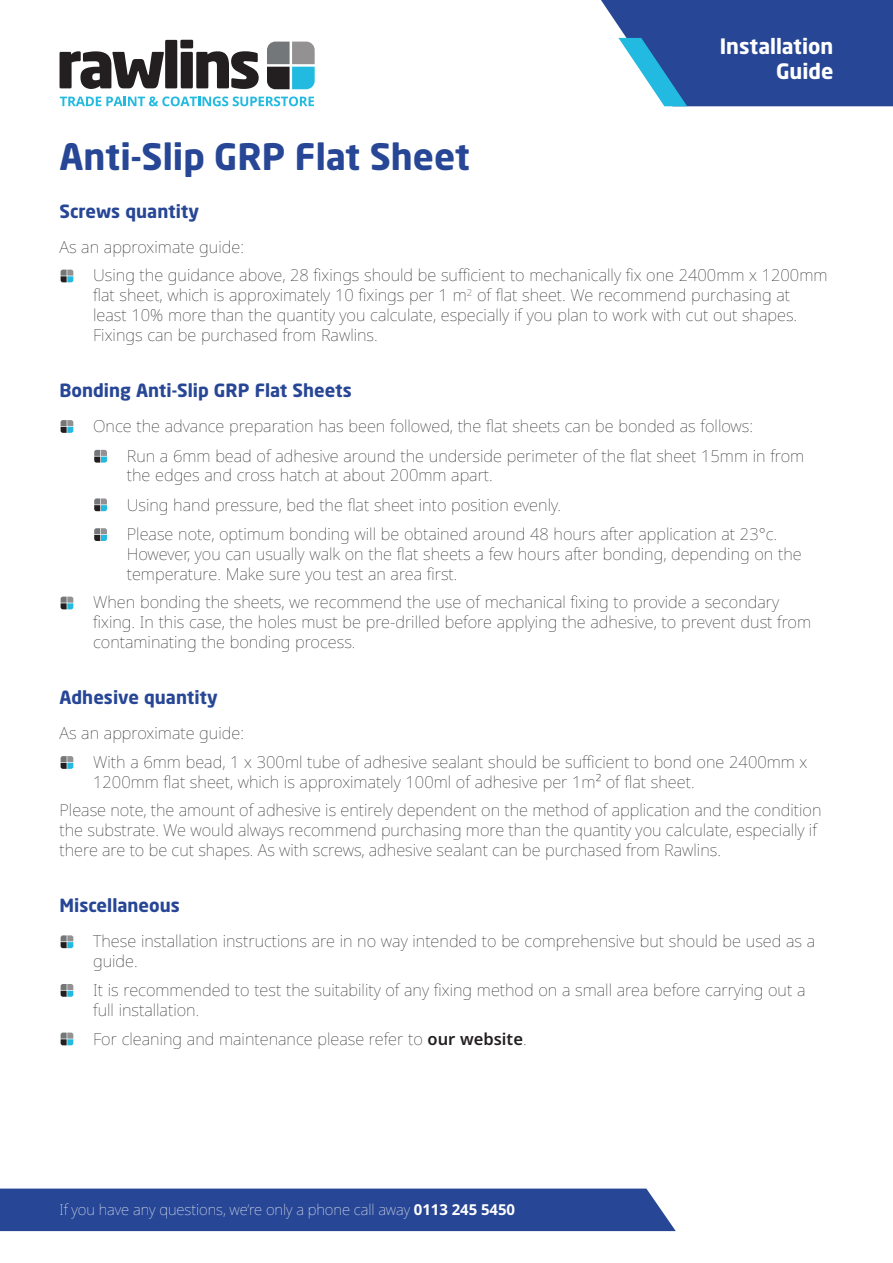
<style>
.page{position:relative;width:893px;height:1263px;background:#fff}
.page>*{position:absolute;margin:0;border:0;box-sizing:border-box;transform-origin:0 0}
.t1{font:700 36px "Neo Sans W1 G";color:#274695}
.t2{font:700 21px/25.2px "Neo Sans W1 G";color:#fff;text-align:right}
.t3{font:700 18px "Neo Sans W1 G";color:#274695}
.t4{font:100 16.5px/19.8px "Noto Sans";color:#231f20}
.t5{font:100 15px "Noto Sans";letter-spacing:-.005em;color:#fff}
.s1{font-weight:600}
.s2{font-weight:700}
</style>
<div class="page">
<div style="left:0;top:1188px;width:676px;height:43px;background:#274695"></div>
<svg style="left:601px;top:0;width:292px;height:106px;background:#3d5fa3"></svg>
<svg style="left:60px;top:96px;width:254px;height:10px"></svg>
<svg style="left:60px;top:51px;width:104px;height:38px"></svg>
<div style="left:165px;top:40px;width:12px;height:48px;background:#231f20"></div>
<svg style="left:180px;top:40px;width:79px;height:49px"></svg>
<svg style="left:267px;top:42px;width:48px;height:47px;background:#698a93"></svg>
<svg style="left:61px;top:270px;width:12px;height:12px"></svg>
<svg style="left:61px;top:756px;width:12px;height:13px"></svg>
<svg style="left:61px;top:420px;width:12px;height:13px"></svg>
<svg style="left:94px;top:450px;width:13px;height:13px"></svg>
<svg style="left:94px;top:498px;width:13px;height:13px"></svg>
<svg style="left:94px;top:528px;width:13px;height:13px"></svg>
<svg style="left:61px;top:597px;width:12px;height:12px"></svg>
<svg style="left:61px;top:935px;width:12px;height:13px"></svg>
<svg style="left:61px;top:984px;width:12px;height:13px"></svg>
<svg style="left:61px;top:1032px;width:12px;height:13px"></svg>
<p class="t2" style="left:720px;top:33px;width:115px">Installation<br>Guide</p>
<h1 class="t1" style="left:60px;top:134px;width:412px">Anti-Slip GRP Flat Sheet</h1>
<p class="t3" style="left:60px;top:200px;width:141px">Screws quantity</p>
<p class="t4" style="left:93px;top:233px;width:736px;line-height:28.8px;text-indent:-34px">As an approximate guide:<br>Using the guidance above, 28 fixings should be sufficient to mechanically fix one 2400mm x 1200mm</p>
<p class="t4" style="left:93px;top:286px;width:706px">flat sheet, which is approximately 10 fixings per 1 m<sup>2</sup> of flat sheet. We recommend purchasing at least 10% more than the quantity you calculate, especially if you plan to work with cut out shapes.<br>Fixings can be purchased from Rawlins.</p>
<p class="t3" style="left:60px;top:379px;width:294px">Bonding Anti-Slip GRP Flat Sheets</p>
<p class="t4" style="left:127px;top:413px;width:679px;line-height:29.2px;text-indent:-34px">Once the advance preparation has been followed, the flat sheets can be bonded as follows:<br>Run a 6mm bead of adhesive around the underside perimeter of the flat sheet 15mm in from</p>
<p class="t4" style="left:127px;top:462px;width:652px;line-height:29.2px">the edges and cross hatch at about 200mm apart.<br>Using hand pressure, bed the flat sheet into position evenly.<br>Please note, optimum bonding will be obtained around 48 hours after application at 23°c.</p>
<p class="t4" style="left:127px;top:545px;width:676px">However, you can usually walk on the flat sheets a few hours after bonding, depending on the temperature. Make sure you test an area first.</p>
<p class="t4" style="left:93px;top:594px;width:719px">When bonding the sheets, we recommend the use of mechanical fixing to provide a secondary fixing. In this case, the holes must be pre-drilled before applying the adhesive, to prevent dust from contaminating the bonding process.</p>
<p class="t3" style="left:60px;top:686px;width:160px">Adhesive quantity</p>
<p class="t4" style="left:93px;top:720px;width:716px;line-height:28.8px;text-indent:-34px">As an approximate guide:<br>With a 6mm bead, 1 x 300ml tube of adhesive sealant should be sufficient to bond one 2400mm x</p>
<p class="t4" style="left:60px;top:768px;width:763px;line-height:28.8px;text-indent:34px">1200mm flat sheet, which is approximately 100ml of adhesive per 1m² of flat sheet.<br>Please note, the amount of adhesive is entirely dependent on the method of application and the condition</p>
<p class="t4" style="left:60px;top:821px;width:759px">the substrate. We would always recommend purchasing more than the quantity you calculate, especially if there are to be cut shapes. As with screws, adhesive sealant can be purchased from Rawlins.</p>
<p class="t3" style="left:60px;top:894px;width:122px">Miscellaneous</p>
<p class="t4" style="left:93px;top:932px;width:724px">These installation instructions are in no way intended to be comprehensive but should be used as a guide.</p>
<p class="t4" style="left:93px;top:981px;width:714px">It is recommended to test the suitability of any fixing method on a small area before carrying out a full installation.</p>
<p class="t4" style="left:93px;top:1030px;width:435px">For cleaning and maintenance please refer to <span class="s1">our website</span>.</p>
<p class="t5" style="left:60px;top:1199px;width:457px">If you have any questions, we’re only a phone call away <span class="s2">0113 245 5450</span></p>
</div>
